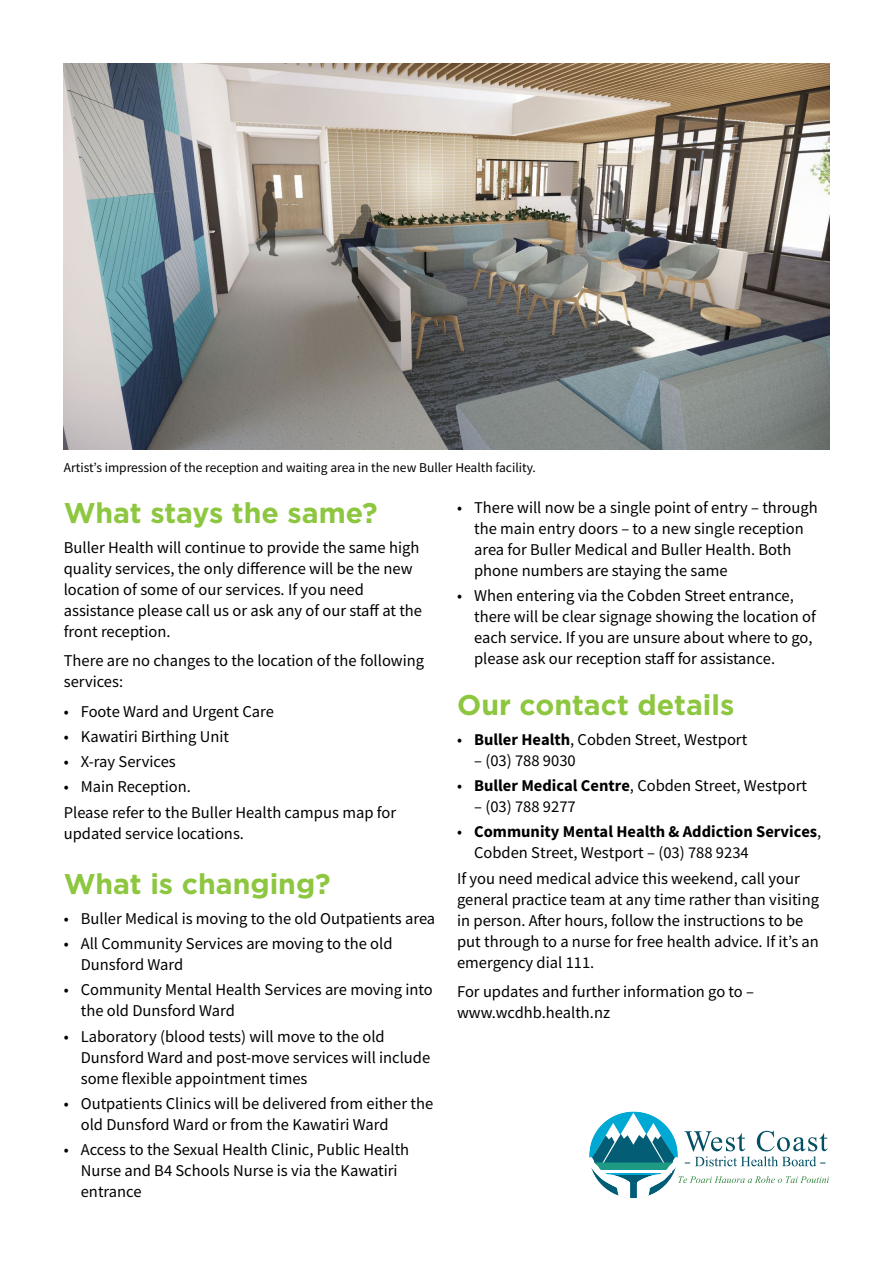
<style>
.page{position:relative;width:893px;height:1263px;background:#fff}
.page>*{position:absolute;margin:0;border:0;box-sizing:border-box;transform-origin:0 0}
.t1{font:700 28.5px "Gotham";color:#8dc63f}
.t2{font:16.5px/21px "Source Sans Pro";color:#000}
.t3{font:700 16.5px/20.7px "Source Sans Pro";color:#000}
.t4{font:13.5px "Source Sans Pro";color:#000}
.s1{font-weight:700}
.s2{font-weight:400}
</style>
<div class="page">
<img style="left:64px;top:64px;width:765px;height:385px">
<svg style="left:589px;top:1111px;width:240px;height:88px"></svg>
<p class="t4" style="left:64px;top:458px;width:474px">Artist’s impression of the reception and waiting area in the new Buller Health facility.</p>
<h1 class="t1" style="left:64px;top:494px;width:315px">What stays the same?</h1>
<p class="t2" style="left:64px;top:537px;width:360px">Buller Health will continue to provide the same high quality services, the only difference will be the new location of some of our services. If you need assistance please call us or ask any of our staff at the front reception.</p>
<p class="t2" style="left:64px;top:650px;width:362px">There are no changes to the location of the following services:</p>
<p class="t2" style="left:64px;top:701px;width:212px">• Foote Ward and Urgent Care</p>
<p class="t2" style="left:64px;top:726px;width:167px">• Kawatiri Birthing Unit</p>
<p class="t2" style="left:64px;top:751px;width:113px">• X-ray Services</p>
<p class="t2" style="left:64px;top:774px;width:334px;line-height:25.2px">• Main Reception.<br>Please refer to the Buller Health campus map for</p>
<p class="t2" style="left:64px;top:823px;width:182px">updated service locations.</p>
<h1 class="t1" style="left:64px;top:865px;width:269px">What is changing?</h1>
<p class="t2" style="left:64px;top:908px;width:373px">• Buller Medical is moving to the old Outpatients area</p>
<p class="t2" style="left:81px;top:933px;width:313px;text-indent:-17px">• All Community Services are moving to the old<br>Dunsford Ward</p>
<p class="t2" style="left:81px;top:979px;width:353px;text-indent:-17px">• Community Mental Health Services are moving into the old Dunsford Ward</p>
<p class="t2" style="left:81px;top:1025px;width:351px;text-indent:-17px">• Laboratory (blood tests) will move to the old<br>Dunsford Ward and post-move services will include some flexible appointment times</p>
<p class="t2" style="left:81px;top:1093px;width:354px;text-indent:-17px">• Outpatients Clinics will be delivered from either the old Dunsford Ward or from the Kawatiri Ward</p>
<p class="t2" style="left:81px;top:1139px;width:330px;text-indent:-17px">• Access to the Sexual Health Clinic, Public Health<br>Nurse and B4 Schools Nurse is via the Kawatiri entrance</p>
<p class="t2" style="left:474px;top:497px;width:345px;text-indent:-17px">• There will now be a single point of entry – through the main entry doors – to a new single reception area for Buller Medical and Buller Health. Both phone numbers are staying the same</p>
<p class="t2" style="left:474px;top:585px;width:343px;text-indent:-17px">• When entering via the Cobden Street entrance, there will be clear signage showing the location of each service. If you are unsure about where to go, please ask our reception staff for assistance.</p>
<h1 class="t1" style="left:457px;top:686px;width:279px">Our contact details</h1>
<p class="t2" style="left:457px;top:729px;width:292px">• <span class="s1">Buller Health</span>, Cobden Street, Westport</p>
<p class="t2" style="left:474px;top:750px;width:103px">– (03) 788 9030</p>
<p class="t2" style="left:457px;top:775px;width:351px">• <span class="s1">Buller Medical Centre</span>, Cobden Street, Westport</p>
<p class="t2" style="left:474px;top:796px;width:103px">– (03) 788 9277</p>
<p class="t3" style="left:474px;top:821px;width:349px;text-indent:-17px"><span class="s2">•</span> Community Mental Health &amp; Addiction Services<span class="s2">,<br>Cobden Street, Westport – (03) 788 9234</span></p>
<p class="t2" style="left:457px;top:867px;width:363px">If you need medical advice this weekend, call your general practice team at any time rather than visiting in person. After hours, follow the instructions to be put through to a nurse for free health advice. If it’s an emergency dial 111.</p>
<p class="t2" style="left:457px;top:981px;width:298px">For updates and further information go to – www.wcdhb.health.nz</p>
</div>
